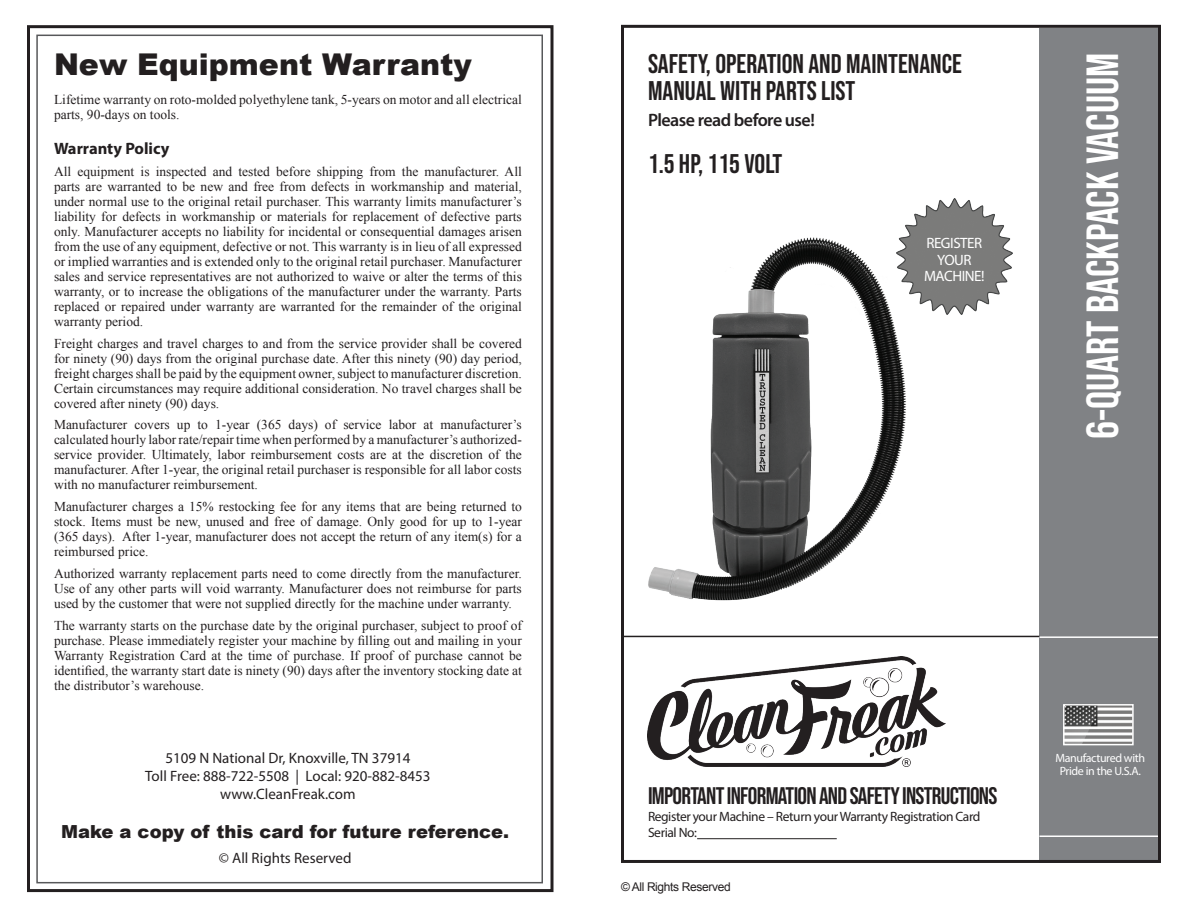
<style>
.page{position:relative;width:1188px;height:918px;background:#fff}
.page>*{position:absolute;margin:0;border:0;box-sizing:border-box;transform-origin:0 0}
.t1{font:45px "Bebas Neue";color:#fff}
.t2{font:900 30px "Arial";color:#231f20}
.t3{font:27px/27px "Bebas Neue";color:#231f20}
.t4{font:24px "Bebas Neue";letter-spacing:-.03em;color:#231f20}
.t5{font:900 18px "Arial";color:#231f20}
.t6{font:600 18px "Myriad Pro";letter-spacing:-.03em;color:#231f20}
.t7{font:700 16.5px "Myriad Pro";color:#231f20}
.t8{font:15px "Myriad Pro";color:#231f20}
.t9{font:15px/16.5px "Myriad Pro";letter-spacing:-.03em;color:#fff;text-align:center}
.t10{font:13.5px/15px "Times New Roman";color:#231f20;text-align:justify}
.t11{font:13.5px "Myriad Pro";letter-spacing:-.03em;color:#231f20}
.t12{font:12px "Myriad Pro";letter-spacing:-.03em;color:#fff}
.t13{font:12px "Arial";letter-spacing:-.03em;color:#231f20}
</style>
<div class="page">
<hr style="left:697px;top:838px;width:140px;height:1px;background:#231f20">
<div style="left:1040px;top:29px;width:120px;height:834px;background:#808285"></div>
<hr style="left:1040px;top:836px;width:121px;height:1px;background:#fff">
<hr style="left:624px;top:636px;width:416px;height:1px;background:#231f20">
<hr style="left:1040px;top:636px;width:121px;height:2px;background:#fff">
<img style="left:905px;top:199px;width:107px;height:116px">
<div style="left:621px;top:25px;width:540px;height:838px;border:3px solid #231f20"></div>
<div style="left:27px;top:25px;width:527px;height:867px;background:#fff;border:3px solid #231f20"></div>
<div style="left:36px;top:35px;width:507px;height:848px;background:#fff;border:2px solid #57585a"></div>
<img style="left:648px;top:232px;width:264px;height:369px">
<img style="left:648px;top:657px;width:297px;height:109px">
<img style="left:1066px;top:707px;width:65px;height:35px">
<div style="left:1063px;top:704px;width:71px;height:41px;border:2px solid #fff"></div>
<p class="t2" style="left:54px;top:43px;width:419px">New Equipment Warranty</p>
<p class="t10" style="left:54px;top:92px;width:469px">Lifetime warranty on roto-molded polyethylene tank, 5-years on motor and all electrical parts, 90-days on tools.</p>
<p class="t7" style="left:54px;top:138px;width:117px">Warranty Policy</p>
<p class="t10" style="left:54px;top:164px;width:469px">All equipment is inspected and tested before shipping from the manufacturer. All parts are warranted to be new and free from defects in workmanship and material, under normal use to the original retail purchaser. This warranty limits manufacturer’s liability for defects in workmanship or materials for replacement of defective parts only. Manufacturer accepts no liability for incidental or consequential damages arisen from the use of any equipment, defective or not. This warranty is in lieu of all expressed or implied warranties and is extended only to the original retail purchaser. Manufacturer sales and service representatives are not authorized to waive or alter the terms of this warranty, or to increase the obligations of the manufacturer under the warranty. Parts replaced or repaired under warranty are warranted for the remainder of the original warranty period.</p>
<p class="t10" style="left:54px;top:335px;width:469px">Freight charges and travel charges to and from the service provider shall be covered for ninety (90) days from the original purchase date. After this ninety (90) day period, freight charges shall be paid by the equipment owner, subject to manufacturer discretion.<br>Certain circumstances may require additional consideration. No travel charges shall be covered after ninety (90) days.</p>
<p class="t10" style="left:54px;top:417px;width:469px">Manufacturer covers up to 1-year (365 days) of service labor at manufacturer’s calculated hourly labor rate/repair time when performed by a manufacturer’s authorized&shy;service provider. Ultimately, labor reimbursement costs are at the discretion of the manufacturer. After 1-year, the original retail purchaser is responsible for all labor costs with no manufacturer reimbursement.</p>
<p class="t10" style="left:54px;top:499px;width:469px">Manufacturer charges a 15% restocking fee for any items that are being returned to stock. Items must be new, unused and free of damage. Only good for up to 1-year (365 days). After 1-year, manufacturer does not accept the return of any item(s) for a reimbursed price.</p>
<p class="t10" style="left:54px;top:566px;width:469px">Authorized warranty replacement parts need to come directly from the manufacturer.<br>Use of any other parts will void warranty. Manufacturer does not reimburse for parts used by the customer that were not supplied directly for the machine under warranty.</p>
<p class="t10" style="left:54px;top:617px;width:469px">The warranty starts on the purchase date by the original purchaser, subject to proof of purchase. Please immediately register your machine by filling out and mailing in your Warranty Registration Card at the time of purchase. If proof of purchase cannot be identified, the warranty start date is ninety (90) days after the inventory stocking date at the distributor’s warehouse.</p>
<p class="t8" style="left:165px;top:749px;width:247px">5109 N National Dr, Knoxville, TN 37914</p>
<p class="t8" style="left:145px;top:767px;width:287px">Toll Free: 888-722-5508 | Local: 920-882-8453</p>
<p class="t8" style="left:220px;top:785px;width:137px">www.CleanFreak.com</p>
<p class="t5" style="left:61px;top:819px;width:449px">Make a copy of this card for future reference.</p>
<p class="t8" style="left:219px;top:849px;width:134px">© All Rights Reserved</p>
<p class="t3" style="left:648px;top:50px;width:315px">SAFETY, OPERATION AND MAINTENANCE<br>MANUAL WITH PARTS LIST</p>
<p class="t6" style="left:648px;top:108px;width:168px">Please read before use!</p>
<p class="t3" style="left:648px;top:150px;width:136px">1.5 HP, 115 VOLT</p>
<p class="t9" style="left:924px;top:235px;width:62px">REGISTER<br>YOUR<br>MACHINE!</p>
<p class="t1" style="left:1077px;top:439px;width:388px;rotate:-90deg">6-QUART BACKPACK VACUUM</p>
<p class="t4" style="left:648px;top:782px;width:351px">IMPORTANT INFORMATION AND SAFETY INSTRUCTIONS</p>
<p class="t11" style="left:648px;top:808px;width:334px">Register your Machine – Return your Warranty Registration Card</p>
<p class="t11" style="left:648px;top:825px;width:51px">Serial No:</p>
<p class="t13" style="left:621px;top:878px;width:111px">© All Rights Reserved</p>
<p class="t12" style="left:1055px;top:750px;width:91px">Manufactured with</p>
<p class="t12" style="left:1060px;top:764px;width:83px">Pride in the U.S.A.</p>
</div>
